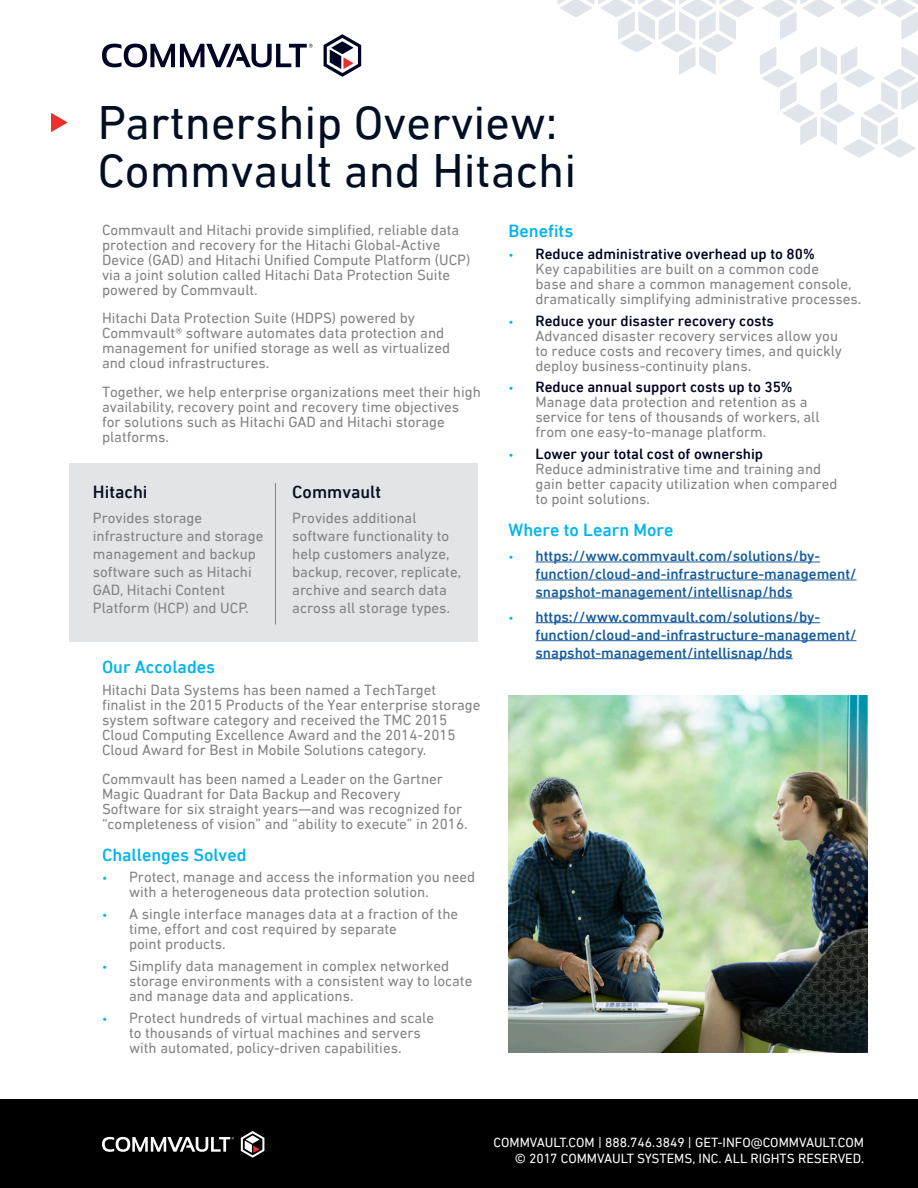
<style>
.page{position:relative;width:918px;height:1188px;background:#fff}
.page>*{position:absolute;margin:0;border:0;box-sizing:border-box;transform-origin:0 0}
.Headline{font:48px/48px "DIN Next LT Pro";color:#000f24}
.Sub-Head_1{font:500 18px "DIN Next LT Pro";color:#02b5eb}
.Bullets{font:500 18px "DIN Next LT Pro";color:#02b5eb}
.Sub-head_3{font:500 18px "DIN Next LT Pro";color:#0a1122}
.Body{font:15px/15px "DIN Next LT Pro";color:#808285}
.t1{font:500 15px/18px "DIN Next LT Pro";color:#175d9e}
.t2{font:13.5px "DIN Next LT Pro";color:#fff}
.s1{font-size:12px;color:#02b5eb}
.s2{font-weight:500;color:#000424}
.s3{font-weight:400;font-size:12px;color:#02b5eb}
</style>
<div class="page">
<svg style="left:760px;top:47px;width:158px;height:110px"></svg>
<svg style="left:558px;top:0;width:196px;height:75px"></svg>
<svg style="left:762px;top:0;width:73px;height:40px"></svg>
<svg style="left:841px;top:0;width:77px;height:40px"></svg>
<svg style="left:102px;top:44px;width:211px;height:23px"></svg>
<svg style="left:324px;top:34px;width:37px;height:43px"></svg>
<svg style="left:51px;top:113px;width:16px;height:19px"></svg>
<hr style="left:536px;top:562px;width:284px;height:1px;background:#175d9e">
<hr style="left:536px;top:580px;width:321px;height:1px;background:#175d9e">
<hr style="left:536px;top:598px;width:257px;height:1px;background:#175d9e">
<hr style="left:536px;top:622px;width:284px;height:1px;background:#175d9e">
<hr style="left:536px;top:640px;width:321px;height:1px;background:#175d9e">
<hr style="left:536px;top:658px;width:257px;height:1px;background:#175d9e">
<div style="left:70px;top:463px;width:408px;height:179px;background:#e1e5e8"></div>
<hr style="left:275px;top:483px;width:1px;height:141px;background:#808285">
<div style="left:0;top:1099px;width:918px;height:89px;background:#000"></div>
<svg style="left:102px;top:1137px;width:132px;height:15px"></svg>
<svg style="left:241px;top:1131px;width:23px;height:27px"></svg>
<img style="left:509px;top:695px;width:359px;height:358px">
<p class="Headline" style="left:98px;top:98px;width:480px">Partnership Overview:<br>Commvault and Hitachi</p>
<p class="Sub-Head_1" style="left:508px;top:220px;width:66px">Benefits</p>
<p class="Body" style="left:536px;top:246px;width:327px;text-indent:-27px"><span class="s1">•</span> <span class="s2">Reduce administrative overhead up to 80%<br></span>Key capabilities are built on a common code<br>base and share a common management console, dramatically simplifying administrative processes.</p>
<p class="Body" style="left:536px;top:313px;width:308px;text-indent:-27px"><span class="s1">•</span> <span class="s2">Reduce your disaster recovery costs<br></span>Advanced disaster recovery services allow you to reduce costs and recovery times, and quickly deploy business-continuity plans.</p>
<p class="Body" style="left:536px;top:379px;width:286px;text-indent:-27px"><span class="s1">•</span> <span class="s2">Reduce annual support costs up to 35% </span>Manage data protection and retention as a service for tens of thousands of workers, all from one easy-to-manage platform.</p>
<p class="Body" style="left:536px;top:446px;width:304px;text-indent:-27px"><span class="s1">•</span> <span class="s2">Lower your total cost of ownership<br></span>Reduce administrative time and training and gain better capacity utilization when compared to point solutions.</p>
<p class="Bullets" style="left:508px;top:520px;width:167px">Where to Learn More</p>
<p class="t1" style="left:536px;top:547px;width:323px;text-indent:-27px"><span class="s3">•</span> https://www.commvault.com/solutions/by&shy;function/cloud-and-infrastructure-management/ snapshot-management/intellisnap/hds</p>
<p class="t1" style="left:536px;top:607px;width:323px;text-indent:-27px"><span class="s3">•</span> https://www.commvault.com/solutions/by&shy;function/cloud-and-infrastructure-management/ snapshot-management/intellisnap/hds</p>
<p class="Body" style="left:102px;top:222px;width:370px">Commvault and Hitachi provide simplified, reliable data protection and recovery for the Hitachi Global-Active Device (GAD) and Hitachi Unified Compute Platform (UCP) via a joint solution called Hitachi Data Protection Suite powered by Commvault.</p>
<p class="Body" style="left:102px;top:310px;width:350px">Hitachi Data Protection Suite (HDPS) powered by Commvault® software automates data protection and management for unified storage as well as virtualized and cloud infrastructures.</p>
<p class="Body" style="left:102px;top:384px;width:380px">Together, we help enterprise organizations meet their high availability, recovery point and recovery time objectives for solutions such as Hitachi GAD and Hitachi storage platforms.</p>
<p class="Sub-head_3" style="left:292px;top:482px;width:90px">Commvault</p>
<p class="Body" style="left:292px;top:509px;width:170px;line-height:18px">Provides additional software functionality to help customers analyze, backup, recover, replicate, archive and search data across all storage types.</p>
<p class="Sub-head_3" style="left:93px;top:482px;width:56px">Hitachi</p>
<p class="Body" style="left:93px;top:509px;width:172px;line-height:18px">Provides storage infrastructure and storage management and backup software such as Hitachi<br>GAD, Hitachi Content<br>Platform (HCP) and UCP.</p>
<p class="Sub-Head_1" style="left:102px;top:657px;width:115px">Our Accolades</p>
<p class="Body" style="left:102px;top:682px;width:380px">Hitachi Data Systems has been named a TechTarget finalist in the 2015 Products of the Year enterprise storage system software category and received the TMC 2015<br>Cloud Computing Excellence Award and the 2014-2015<br>Cloud Award for Best in Mobile Solutions category.</p>
<p class="Body" style="left:102px;top:771px;width:367px">Commvault has been named a Leader on the Gartner Magic Quadrant for Data Backup and Recovery<br>Software for six straight years—and was recognized for “completeness of vision” and “ability to execute” in 2016.</p>
<p class="Sub-Head_1" style="left:102px;top:844px;width:146px">Challenges Solved</p>
<p class="Body" style="left:129px;top:870px;width:348px;text-indent:-27px"><span class="s1">•</span> Protect, manage and access the information you need with a heterogeneous data protection solution.</p>
<p class="Body" style="left:129px;top:906px;width:331px;text-indent:-27px"><span class="s1">•</span> A single interface manages data at a fraction of the time, effort and cost required by separate<br>point products.</p>
<p class="Body" style="left:129px;top:958px;width:345px;text-indent:-27px"><span class="s1">•</span> Simplify data management in complex networked storage environments with a consistent way to locate and manage data and applications.</p>
<p class="Body" style="left:129px;top:1010px;width:307px;text-indent:-27px"><span class="s1">•</span> Protect hundreds of virtual machines and scale to thousands of virtual machines and servers with automated, policy-driven capabilities.</p>
<p class="t2" style="left:493px;top:1134px;width:372px">COMMVAULT.COM | 888.746.3849 | GET-INFO@COMMVAULT.COM</p>
<p class="t2" style="left:515px;top:1150px;width:351px">© 2017 COMMVAULT SYSTEMS, INC. ALL RIGHTS RESERVED.</p>
</div>
